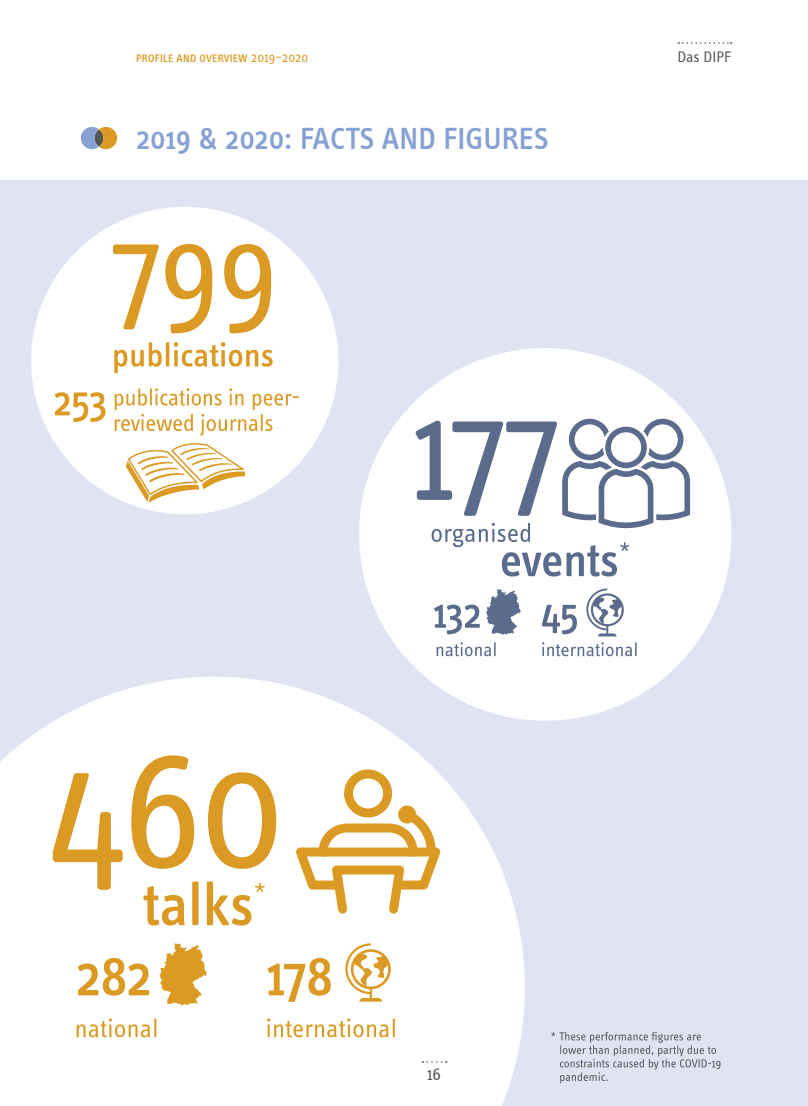
<style>
.page{position:relative;width:808px;height:1106px;background:#fff}
.page>*{position:absolute;margin:0;border:0;box-sizing:border-box;transform-origin:0 0}
._02a-New_Head{font:500 31.5px "Info Text";color:#86a1d2}
.t1{font:18px "Info Text";color:#555}
.t2{font:15.75px "Info Text";letter-spacing:-.01em;color:#555}
.t3{font:500 11.25px "Info Text";letter-spacing:.02em;color:#da9a23}
.s1{font-weight:400;font-size:13.5px}
</style>
<div class="page">
<div style="left:0;top:180px;width:808px;height:926px;background:#e0e4f2"></div>
<svg style="left:0;top:677px;width:525px;height:429px;fill:#fff"></svg>
<div style="left:359px;top:348px;width:372px;height:372px;background:#fff;border-radius:50%"></div>
<div style="left:31px;top:207px;width:307px;height:307px;background:#fff;border-radius:50%"></div>
<svg style="left:160px;top:943px;width:47px;height:63px;background:#e6bc6d"></svg>
<svg style="left:486px;top:589px;width:35px;height:46px"></svg>
<svg style="left:296px;top:769px;width:144px;height:145px;background:#f3e0bd"></svg>
<svg style="left:126px;top:443px;width:119px;height:60px"></svg>
<div style="left:591px;top:593px;width:33px;height:33px;border:2px solid #5a6b8c;border-radius:50%"></div>
<svg style="left:586px;top:588px;width:36px;height:48px"></svg>
<div style="left:351px;top:949px;width:40px;height:40px;border:3px solid #da9a23;border-radius:50%"></div>
<svg style="left:345px;top:943px;width:44px;height:58px;background:#f1dbb1"></svg>
<svg style="left:542px;top:642px;width:95px;height:14px"></svg>
<svg style="left:437px;top:642px;width:59px;height:14px"></svg>
<svg style="left:114px;top:342px;width:159px;height:31px"></svg>
<svg style="left:115px;top:388px;width:184px;height:48px"></svg>
<svg style="left:267px;top:1018px;width:128px;height:19px;background:#f5e4c4"></svg>
<svg style="left:77px;top:1018px;width:79px;height:19px;background:#f4e3c3"></svg>
<svg style="left:113px;top:244px;width:158px;height:89px"></svg>
<svg style="left:53px;top:755px;width:223px;height:170px;background:#f4e1be"></svg>
<svg style="left:78px;top:957px;width:71px;height:38px;background:#eed29d"></svg>
<svg style="left:268px;top:957px;width:63px;height:44px;background:#f0d7a8"></svg>
<svg style="left:434px;top:604px;width:46px;height:30px"></svg>
<svg style="left:542px;top:605px;width:35px;height:29px"></svg>
<svg style="left:551px;top:1031px;width:169px;height:52px"></svg>
<svg style="left:55px;top:392px;width:50px;height:30px"></svg>
<svg style="left:416px;top:418px;width:275px;height:158px"></svg>
<svg style="left:422px;top:1061px;width:25px;height:1px"></svg>
<svg style="left:678px;top:42px;width:54px;height:2px"></svg>
<svg style="left:81px;top:127px;width:36px;height:22px"></svg>
<p class="t3" style="left:136px;top:52px;width:174px">PROFILE AND OVERVIEW <span class="s1">2019–2020</span></p>
<h3 class="t2" style="left:677px;top:48px;width:55px">Das DIPF</h3>
<h1 class="_02a-New_Head" style="left:136px;top:121px;width:414px">2019 &amp; 2020: FACTS AND FIGURES</h1>
<h2 class="t1" style="left:427px;top:1064px;width:16px">16</h2>
</div>
